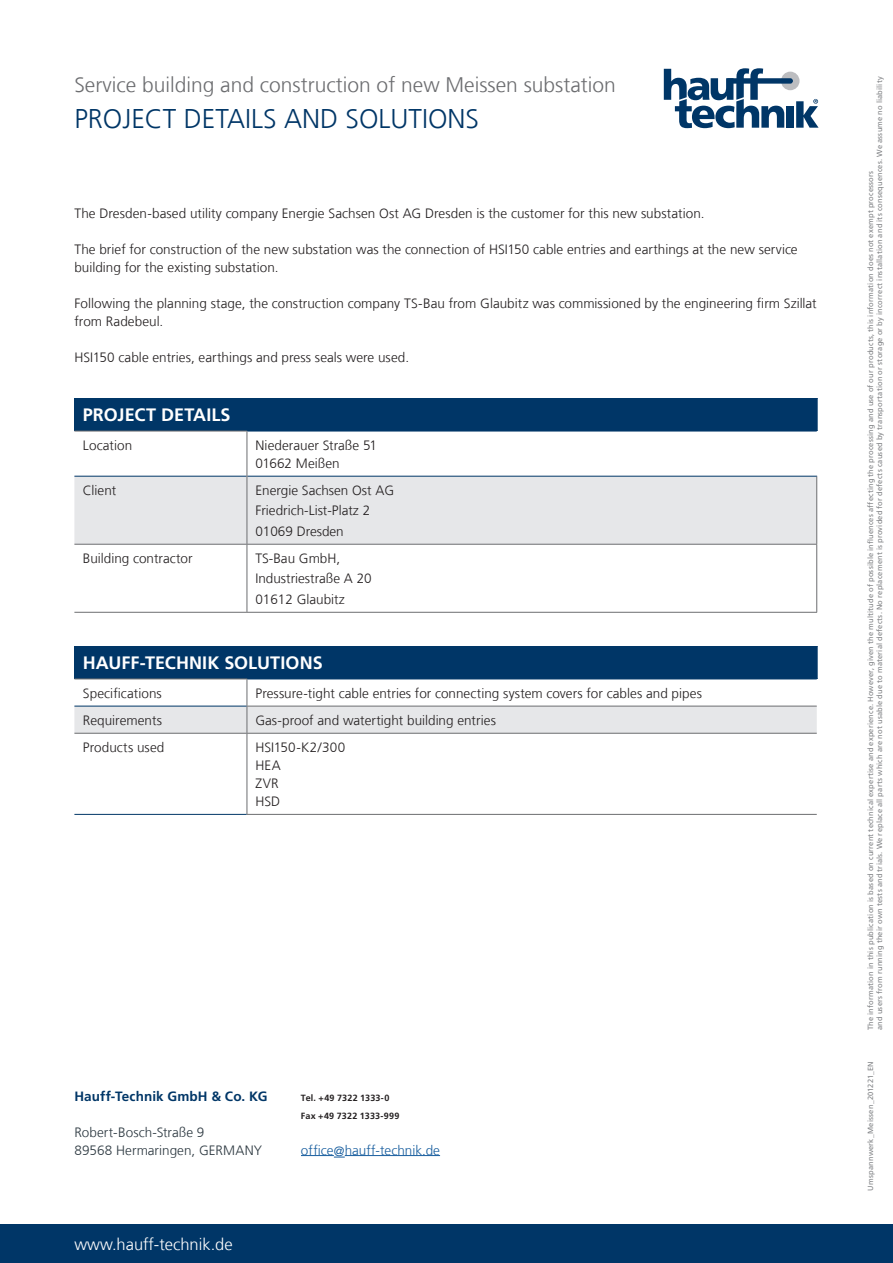
<style>
.page{position:relative;width:893px;height:1263px;background:#fff}
.page>*{position:absolute;margin:0;border:0;box-sizing:border-box;transform-origin:0 0}
._2018_header_h1{font:300 27px "Frutigerfor Hauff";color:#003667}
._2018_header_h2{font:300 21px "Frutigerfor Hauff";color:#6c6d70}
._2018_tabelle_h1{font:700 18px "Frutigerfor Hauff";letter-spacing:.005em;color:#fff}
.t1{font:300 16.5px "Frutigerfor Hauff";color:#fff}
._2018_p{font:300 13.5px/18px "Frutigerfor Hauff";color:#231f20}
._2018_tabelle_p{font:300 13.5px "Frutigerfor Hauff";letter-spacing:.005em;color:#231f20}
._2018_tabelle_p_zent{font:300 13.5px "Frutigerfor Hauff";letter-spacing:.005em;color:#231f20}
._2018_p-2{font:300 13.5px "Frutigerfor Hauff";letter-spacing:.005em;color:#2c3840}
._2018_p-3{font:700 13.5px "Frutigerfor Hauff";letter-spacing:.005em;color:#003667}
._2018_p-4{font:300 13.5px "Frutigerfor Hauff";color:#175d9e}
._2018_p-5{font:700 9px "Frutigerfor Hauff";letter-spacing:.02em;color:#231f20}
._2018_copyright{font:7.5px/9px "Frutigerfor Hauff";letter-spacing:.02em;color:#808285}
</style>
<div class="page">
<div style="left:0;top:1225px;width:893px;height:38px;background:#003667"></div>
<svg style="left:664px;top:68px;width:155px;height:60px"></svg>
<hr style="left:301px;top:1155px;width:33px;height:1px;background:#175d9e">
<hr style="left:345px;top:1155px;width:95px;height:1px;background:#175d9e">
<div style="left:74px;top:646px;width:744px;height:33px;background:#003667"></div>
<svg style="left:74px;top:734px;width:743px;height:80px"></svg>
<hr style="left:74px;top:733px;width:173px;height:1px;background:#6c6d70">
<hr style="left:247px;top:733px;width:570px;height:1px;background:#6c6d70">
<hr style="left:247px;top:814px;width:570px;height:1px;background:#6c6d70">
<svg style="left:74px;top:679px;width:743px;height:54px"></svg>
<hr style="left:247px;top:734px;width:1px;height:80px;background:#6c6d70">
<hr style="left:74px;top:706px;width:173px;height:1px;background:#003667">
<hr style="left:74px;top:814px;width:173px;height:1px;background:#003667">
<hr style="left:247px;top:679px;width:570px;height:1px;background:#003667">
<div style="left:74px;top:398px;width:744px;height:33px;background:#003667"></div>
<svg style="left:74px;top:432px;width:743px;height:44px"></svg>
<div style="left:74px;top:477px;width:742px;height:67px;background:#e6e7e9"></div>
<svg style="left:74px;top:545px;width:742px;height:67px"></svg>
<hr style="left:74px;top:476px;width:173px;height:1px;background:#003667">
<hr style="left:247px;top:476px;width:570px;height:1px;background:#003667">
<hr style="left:247px;top:476px;width:1px;height:68px;background:#6c6d70">
<hr style="left:247px;top:545px;width:1px;height:67px;background:#6c6d70">
<hr style="left:816px;top:477px;width:1px;height:67px;background:#6c6d70">
<hr style="left:816px;top:545px;width:1px;height:67px;background:#6c6d70">
<hr style="left:74px;top:544px;width:173px;height:1px;background:#6c6d70">
<hr style="left:74px;top:612px;width:173px;height:1px;background:#6c6d70">
<hr style="left:247px;top:544px;width:570px;height:1px;background:#6c6d70">
<hr style="left:247px;top:612px;width:570px;height:1px;background:#6c6d70">
<hr style="left:74px;top:431px;width:173px;height:1px;background:#6c6d70">
<hr style="left:247px;top:431px;width:1px;height:45px;background:#6c6d70">
<hr style="left:247px;top:431px;width:570px;height:1px;background:#003667">
<p class="_2018_header_h2" style="left:74px;top:72px;width:543px">Service building and construction of new Meissen substation</p>
<p class="_2018_header_h1" style="left:74px;top:102px;width:406px">PROJECT DETAILS AND SOLUTIONS</p>
<p class="_2018_p" style="left:74px;top:205px;width:632px">The Dresden-based utility company Energie Sachsen Ost AG Dresden is the customer for this new substation.</p>
<p class="_2018_p" style="left:74px;top:241px;width:725px">The brief for construction of the new substation was the connection of HSI150 cable entries and earthings at the new service building for the existing substation.</p>
<p class="_2018_p" style="left:74px;top:295px;width:744px">Following the planning stage, the construction company TS-Bau from Glaubitz was commissioned by the engineering firm Szillat from Radebeul.</p>
<p class="_2018_p" style="left:74px;top:349px;width:336px">HSI150 cable entries, earthings and press seals were used.</p>
<p class="_2018_tabelle_h1" style="left:83px;top:404px;width:149px">PROJECT DETAILS</p>
<p class="_2018_tabelle_p_zent" style="left:83px;top:437px;width:51px">Location</p>
<p class="_2018_tabelle_p" style="left:255px;top:437px;width:123px">Niederauer Straße 51</p>
<p class="_2018_tabelle_p" style="left:255px;top:455px;width:86px">01662 Meißen</p>
<p class="_2018_tabelle_p_zent" style="left:83px;top:482px;width:35px">Client</p>
<p class="_2018_p" style="left:255px;top:481px;width:140px">Energie Sachsen Ost AG</p>
<p class="_2018_p" style="left:255px;top:501px;width:116px">Friedrich-List-Platz 2</p>
<p class="_2018_p" style="left:255px;top:522px;width:90px">01069 Dresden</p>
<p class="_2018_tabelle_p_zent" style="left:83px;top:550px;width:111px">Building contractor</p>
<p class="_2018_p" style="left:255px;top:549px;width:86px">TS-Bau GmbH,</p>
<p class="_2018_p" style="left:255px;top:569px;width:118px">Industriestraße A 20</p>
<p class="_2018_p" style="left:255px;top:590px;width:91px">01612 Glaubitz</p>
<p class="_2018_tabelle_h1" style="left:83px;top:652px;width:241px">HAUFF-TECHNIK SOLUTIONS</p>
<p class="_2018_tabelle_p_zent" style="left:83px;top:685px;width:80px">Specifications</p>
<p class="_2018_tabelle_p" style="left:255px;top:685px;width:448px">Pressure-tight cable entries for connecting system covers for cables and pipes</p>
<p class="_2018_tabelle_p_zent" style="left:83px;top:712px;width:81px">Requirements</p>
<p class="_2018_tabelle_p" style="left:255px;top:712px;width:242px">Gas-proof and watertight building entries</p>
<p class="_2018_tabelle_p_zent" style="left:83px;top:739px;width:83px">Products used</p>
<p class="_2018_tabelle_p" style="left:255px;top:739px;width:91px">HSI150-K2/300</p>
<p class="_2018_tabelle_p" style="left:255px;top:757px;width:27px">HEA</p>
<p class="_2018_tabelle_p" style="left:255px;top:775px;width:25px">ZVR</p>
<p class="_2018_tabelle_p" style="left:255px;top:793px;width:26px">HSD</p>
<p class="_2018_p-3" style="left:74px;top:1087px;width:195px">Hauff-Technik GmbH &amp; Co. KG</p>
<p class="_2018_p-2" style="left:74px;top:1123px;width:132px">Robert-Bosch-Straße 9</p>
<p class="_2018_p-2" style="left:74px;top:1141px;width:189px">89568 Hermaringen, GERMANY</p>
<p class="t1" style="left:74px;top:1234px;width:160px">www.hauff-technik.de</p>
<p class="_2018_p-5" style="left:301px;top:1092px;width:90px">Tel. +49 7322 1333-0</p>
<p class="_2018_p-5" style="left:301px;top:1110px;width:100px">Fax +49 7322 1333-999</p>
<p class="_2018_p-4" style="left:301px;top:1141px;width:141px">office@hauff-technik.de</p>
<p class="_2018_copyright" style="left:866px;top:1030px;width:955px;rotate:-90deg">The information in this publication is based on current technical expertise and experience. However, given the multitude of possible influences affecting the processing and use of our products, this information does not exempt processors<br>and users from running their own tests and trials. We replace all parts which are not usable due to material defects. No replacement is provided for defects caused by transportation or storage or by incorrect installation and its consequences. We assume no liability</p>
<p class="_2018_copyright" style="left:866px;top:1190px;width:131px;rotate:-90deg">Umspannwerk_Meissen_201221_EN</p>
</div>
